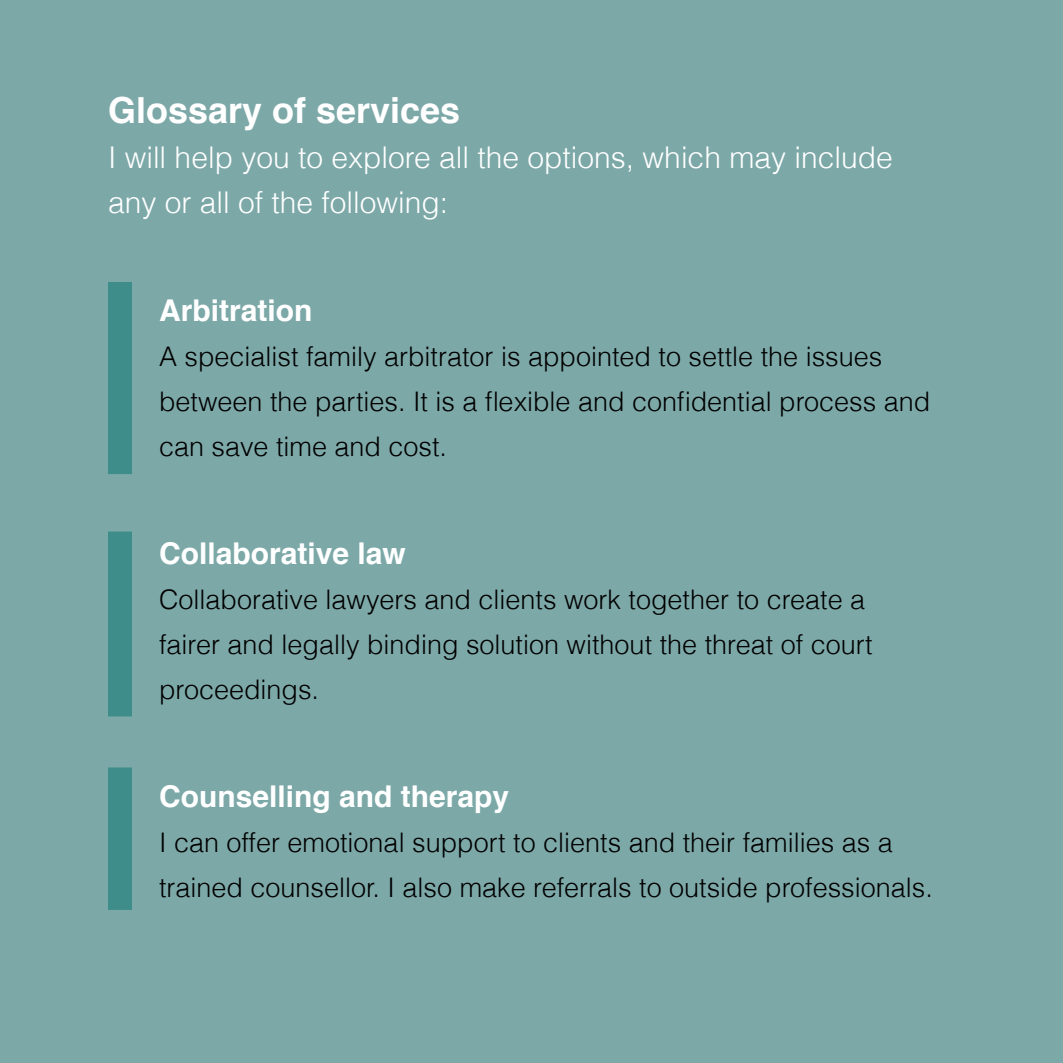
<style>
.page{position:relative;width:1063px;height:1063px;background:#7da8a8}
.page>*{position:absolute;margin:0;border:0;box-sizing:border-box;transform-origin:0 0}
.t1{font:700 36px "Helvetica";color:#fff}
.t2{font:300 30px/45px "Helvetica";color:#fff}
.t3{font:700 30px "Helvetica";color:#fff}
.t4{font:300 27px/45px "Helvetica";color:#000}
</style>
<div class="page">
<div style="left:108px;top:282px;width:24px;height:192px;background:#3e8d8a"></div>
<div style="left:108px;top:531px;width:24px;height:185px;background:#3e8d8a"></div>
<div style="left:108px;top:767px;width:24px;height:143px;background:#3e8d8a"></div>
<h1 class="t1" style="left:108px;top:81px;width:354px">Glossary of services</h1>
<p class="t2" style="left:108px;top:134px;width:786px">I will help you to explore all the options, which may include any or all of the following:</p>
<p class="t3" style="left:159px;top:286px;width:155px">Arbitration</p>
<p class="t4" style="left:159px;top:333px;width:773px">A specialist family arbitrator is appointed to settle the issues between the parties. It is a flexible and confidential process and can save time and cost.</p>
<p class="t3" style="left:159px;top:529px;width:248px">Collaborative law</p>
<p class="t4" style="left:159px;top:576px;width:715px">Collaborative lawyers and clients work together to create a fairer and legally binding solution without the threat of court proceedings.</p>
<p class="t3" style="left:159px;top:772px;width:352px">Counselling and therapy</p>
<p class="t4" style="left:159px;top:819px;width:775px">I can offer emotional support to clients and their families as a trained counsellor. I also make referrals to outside professionals.</p>
</div>
